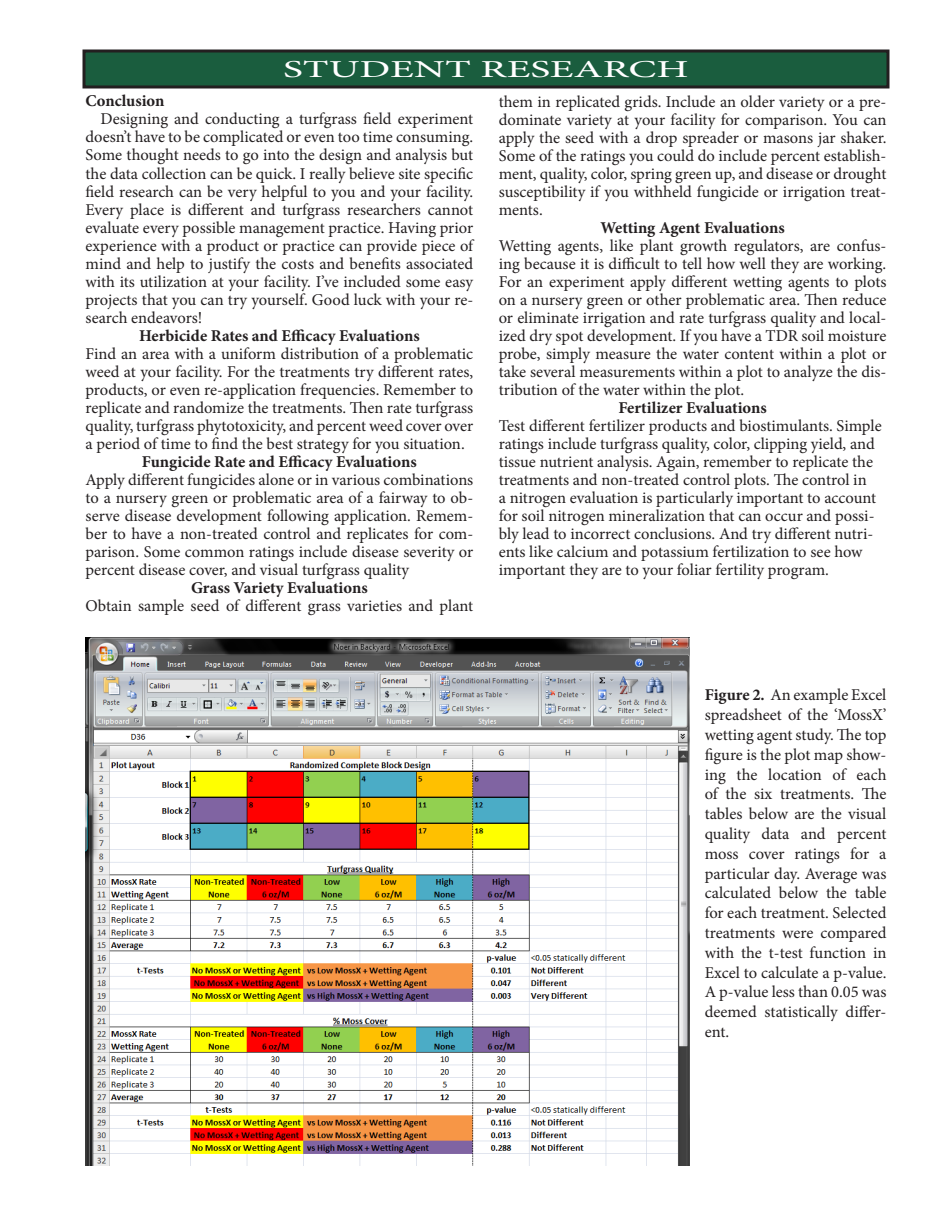
<style>
.page{position:relative;width:945px;height:1215px;background:#fff}
.page>*{position:absolute;margin:0;border:0;box-sizing:border-box;transform-origin:0 0}
.t1{font:24.3px "Minion Pro";color:#fff;scale:1.72 1}
.t2{font:16.5px/18px "Minion Pro";color:#231f20;text-align:justify}
.t3{font:700 16.5px "Minion Pro";color:#231f20}
.s1{font-weight:700}
</style>
<div class="page">
<div style="left:84px;top:51px;width:804px;height:36px;background:#1a5d3e"></div>
<div style="left:82px;top:50px;width:808px;height:38px;border:3px solid #231f20"></div>
<img style="left:86px;top:637px;width:603px;height:529px">
<h1 class="t1" style="left:283px;top:53px;width:237px">STUDENT RESEARCH</h1>
<p class="t3" style="left:86px;top:90px;width:81px">Conclusion</p>
<p class="t2" style="left:86px;top:110px;width:389px;text-indent:15px">Designing and conducting a turfgrass field experiment doesn’t have to be complicated or even too time consuming.<br>Some thought needs to go into the design and analysis but the data collection can be quick. I really believe site specific field research can be very helpful to you and your facility.<br>Every place is different and turfgrass researchers cannot evaluate every possible management practice. Having prior experience with a product or practice can provide piece of mind and help to justify the costs and benefits associated with its utilization at your facility. I’ve included some easy projects that you can try yourself. Good luck with your re&shy;search endeavors!</p>
<p class="t3" style="left:139px;top:324px;width:282px">Herbicide Rates and Efficacy Evaluations</p>
<p class="t2" style="left:86px;top:344px;width:389px">Find an area with a uniform distribution of a problematic weed at your facility. For the treatments try different rates, products, or even re-application frequencies. Remember to replicate and randomize the treatments. Then rate turfgrass quality, turfgrass phytotoxicity, and percent weed cover over a period of time to find the best strategy for you situation.</p>
<p class="t3" style="left:142px;top:450px;width:276px">Fungicide Rate and Efficacy Evaluations</p>
<p class="t2" style="left:86px;top:470px;width:389px">Apply different fungicides alone or in various combinations to a nursery green or problematic area of a fairway to ob&shy;serve disease development following application. Remem&shy;ber to have a non-treated control and replicates for com&shy;parison. Some common ratings include disease severity or percent disease cover, and visual turfgrass quality</p>
<p class="t3" style="left:191px;top:576px;width:178px">Grass Variety Evaluations</p>
<p class="t2" style="left:86px;top:596px;width:389px">Obtain sample seed of different grass varieties and plant</p>
<p class="t2" style="left:499px;top:92px;width:389px">them in replicated grids. Include an older variety or a pre&shy;dominate variety at your facility for comparison. You can apply the seed with a drop spreader or masons jar shaker.<br>Some of the ratings you could do include percent establish&shy;ment, quality, color, spring green up, and disease or drought susceptibility if you withheld fungicide or irrigation treat&shy;ments.</p>
<p class="t3" style="left:601px;top:216px;width:186px">Wetting Agent Evaluations</p>
<p class="t2" style="left:499px;top:236px;width:389px">Wetting agents, like plant growth regulators, are confus&shy;ing because it is difficult to tell how well they are working.<br>For an experiment apply different wetting agents to plots on a nursery green or other problematic area. Then reduce or eliminate irrigation and rate turfgrass quality and local&shy;ized dry spot development. If you have a TDR soil moisture probe, simply measure the water content within a plot or take several measurements within a plot to analyze the dis&shy;tribution of the water within the plot.</p>
<p class="t3" style="left:618px;top:396px;width:150px">Fertilizer Evaluations</p>
<p class="t2" style="left:499px;top:416px;width:384px;text-align:left">Test different fertilizer products and biostimulants. Simple ratings include turfgrass quality, color, clipping yield, and tissue nutrient analysis. Again, remember to replicate the treatments and non-treated control plots. The control in<br>a nitrogen evaluation is particularly important to account for soil nitrogen mineralization that can occur and possi&shy;bly lead to incorrect conclusions. And try different nutri&shy;ents like calcium and potassium fertilization to see how important they are to your foliar fertility program.</p>
<p class="t2" style="left:705px;top:685px;width:183px;line-height:19.8px"><span class="s1">Figure 2.</span> An example Excel spreadsheet of the ‘MossX’ wetting agent study. The top figure is the plot map show&shy;ing the location of each of the six treatments. The tables below are the visual quality data and percent moss cover ratings for a particular day. Average was calculated below the table for each treatment. Selected treatments were compared with the t-test function in Excel to calculate a p-value.<br>A p-value less than 0.05 was deemed statistically differ&shy;ent.</p>
</div>
